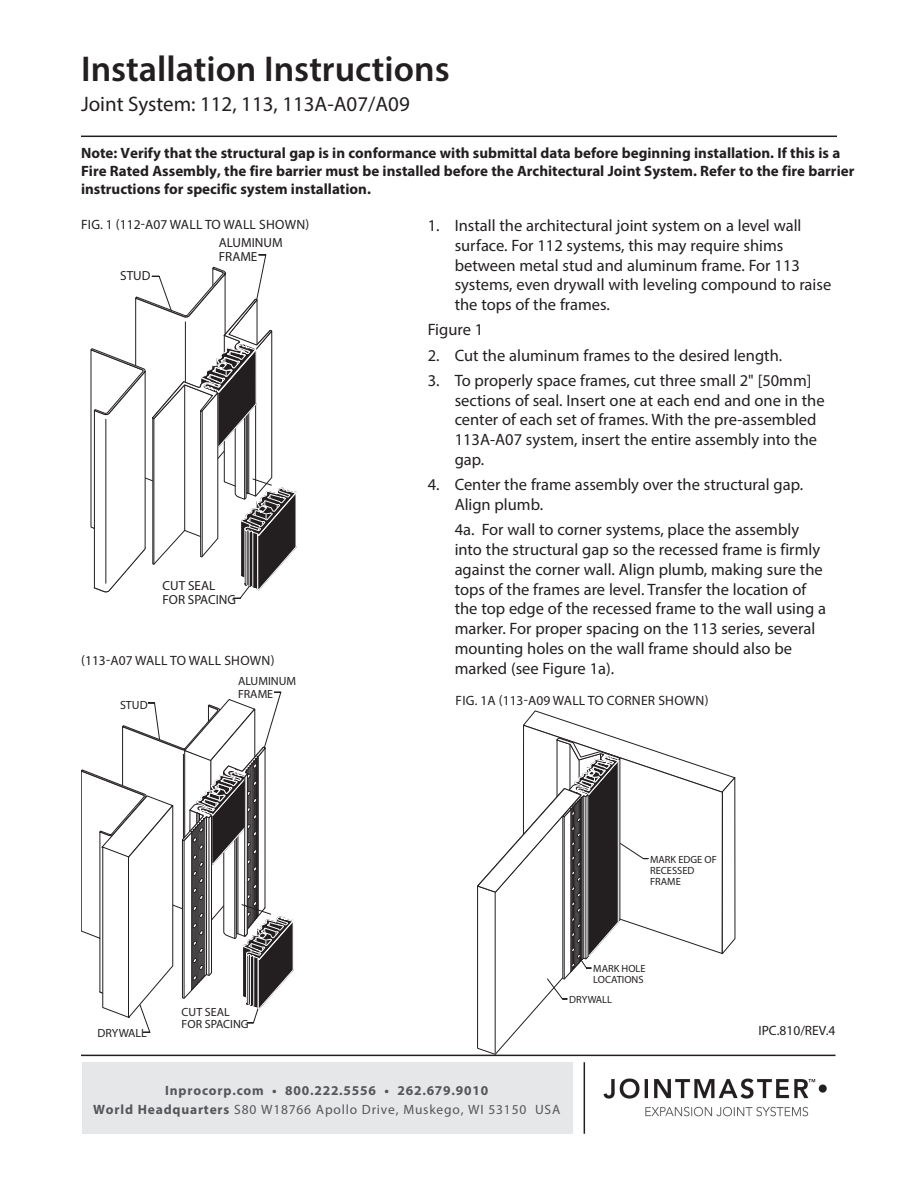
<style>
.page{position:relative;width:918px;height:1188px;background:#fff}
.page>*{position:absolute;margin:0;border:0;box-sizing:border-box;transform-origin:0 0}
.Installation_Instruc{font:600 36px "Myriad Pro";color:#231f20}
.Installation_Instruc-2{font:21px "Myriad Pro";color:#231f20}
.Body_text{font:16.5px/19.8px "Myriad Pro";color:#231f20}
.Note_Information{font:700 15px/18px "Myriad Pro";color:#231f20}
.t1{font:700 13.5px/19.5px "Myriad Pro";letter-spacing:.06em;color:#555659;text-align:center}
.FIG___s{font:13.5px "Myriad Pro";letter-spacing:.02em;color:#231f20}
.ISO{font:13.5px "Myriad Pro";color:#231f20}
.t2{font:13.2px/14.2px "Myriad Pro";color:#231f20}
.t3{font:11.85px/12.9px "Myriad Pro";color:#231f20}
.t4{font:10.5px/11.2px "Myriad Pro";color:#231f20}
.s1{font-weight:400}
</style>
<div class="page">
<hr style="left:81px;top:1055px;width:755px;height:1px;background:#231f20">
<hr style="left:81px;top:136px;width:756px;height:1px;background:#231f20">
<div style="left:82px;top:1063px;width:490px;height:71px;background:#e6e7e9"></div>
<img style="left:603px;top:1078px;width:224px;height:39px">
<hr style="left:584px;top:1062px;width:1px;height:72px;background:#231f20">
<svg style="left:91px;top:255px;width:205px;height:344px"></svg>
<svg style="left:81px;top:692px;width:213px;height:341px"></svg>
<svg style="left:477px;top:711px;width:258px;height:344px"></svg>
<p class="Installation_Instruc" style="left:81px;top:46px;width:370px">Installation Instructions</p>
<p class="Installation_Instruc-2" style="left:81px;top:91px;width:330px">Joint System: 112, 113, 113A-A07/A09</p>
<p class="Note_Information" style="left:81px;top:144px;width:775px">Note: Verify that the structural gap is in conformance with submittal data before beginning installation. If this is a<br>Fire Rated Assembly, the fire barrier must be installed before the Architectural Joint System. Refer to the fire barrier instructions for specific system installation.</p>
<p class="Body_text" style="left:455px;top:215px;width:378px;text-indent:-27px">1. Install the architectural joint system on a level wall surface. For 112 systems, this may require shims between metal stud and aluminum frame. For 113 systems, even drywall with leveling compound to raise the tops of the frames.</p>
<p class="Body_text" style="left:428px;top:320px;width:57px">Figure 1</p>
<p class="Body_text" style="left:428px;top:345px;width:356px">2. Cut the aluminum frames to the desired length.</p>
<p class="Body_text" style="left:455px;top:370px;width:371px;text-indent:-27px">3. To properly space frames, cut three small 2" [50mm] sections of seal. Insert one at each end and one in the center of each set of frames. With the pre-assembled 113A-A07 system, insert the entire assembly into the gap.</p>
<p class="Body_text" style="left:455px;top:474px;width:350px;text-indent:-27px">4. Center the frame assembly over the structural gap.<br>Align plumb.</p>
<p class="Body_text" style="left:455px;top:519px;width:373px">4a. For wall to corner systems, place the assembly into the structural gap so the recessed frame is firmly against the corner wall. Align plumb, making sure the tops of the frames are level. Transfer the location of the top edge of the recessed frame to the wall using a marker. For proper spacing on the 113 series, several mounting holes on the wall frame should also be marked (see Figure 1a).</p>
<p class="FIG___s" style="left:81px;top:216px;width:230px">FIG. 1 (112-A07 WALL TO WALL SHOWN)</p>
<p class="t2" style="left:219px;top:235px;width:65px">ALUMINUM<br>FRAME</p>
<p class="t2" style="left:120px;top:268px;width:32px">STUD</p>
<p class="t2" style="left:163px;top:578px;width:75px">CUT SEAL<br>FOR SPACING</p>
<p class="FIG___s" style="left:81px;top:652px;width:195px">(113-A07 WALL TO WALL SHOWN)</p>
<p class="t3" style="left:238px;top:674px;width:60px">ALUMINUM<br>FRAME</p>
<p class="FIG___s" style="left:456px;top:692px;width:255px">FIG. 1A (113-A09 WALL TO CORNER SHOWN)</p>
<p class="t3" style="left:120px;top:698px;width:29px">STUD</p>
<p class="t4" style="left:650px;top:853px;width:68px">MARK EDGE OF<br>RECESSED<br>FRAME</p>
<p class="t3" style="left:98px;top:1027px;width:51px">DRYWALL</p>
<p class="t3" style="left:182px;top:1005px;width:69px">CUT SEAL<br>FOR SPACING</p>
<p class="t4" style="left:593px;top:963px;width:54px">MARK HOLE<br>LOCATIONS</p>
<p class="t4" style="left:569px;top:994px;width:44px">DRYWALL</p>
<p class="t1" style="left:93px;top:1080px;width:469px">Inprocorp.com • 800.222.5556 • 262.679.9010<br>World Headquarters <span class="s1">S80 W18766 Apollo Drive, Muskego, WI 53150 USA</span></p>
<p class="ISO" style="left:759px;top:1022px;width:78px">IPC.810/REV.4</p>
</div>
